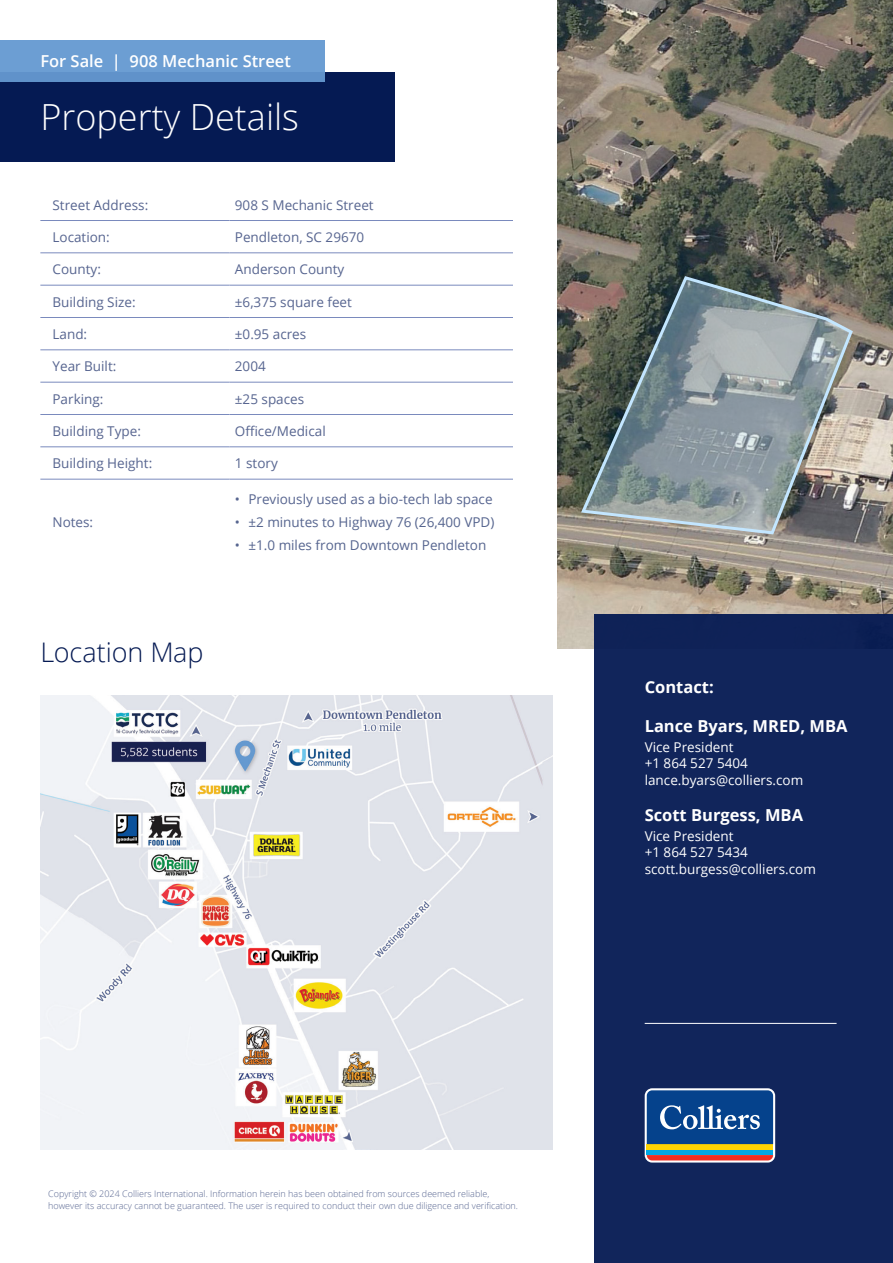
<style>
.page{position:relative;width:893px;height:1263px;background:#fff}
.page>*{position:absolute;margin:0;border:0;box-sizing:border-box;transform-origin:0 0}
.t1{font:300 36px "Open Sans";color:#fff}
.t2{font:300 27px "Open Sans";letter-spacing:-.005em;color:#051a53}
.t3{font:700 16.5px "Open Sans";color:#fff}
.t4{font:600 16.5px "Open Sans";color:#fff}
.t5{font:13.5px "Open Sans";color:#576590}
.t6{font:13.5px "Open Sans";color:#fff}
.t7{font:13.5px "Open Sans";color:#56658f}
.t8{font:300 9px/12px "Open Sans";color:#576590}
</style>
<div class="page">
<img style="left:557px;top:0;width:336px;height:648px">
<svg style="left:40px;top:252px;width:473px;height:227px"></svg>
<hr style="left:40px;top:220px;width:189px;height:1px;background:#7a8abd">
<hr style="left:229px;top:220px;width:284px;height:1px;background:#7a8abd">
<hr style="left:40px;top:253px;width:189px;height:1px;background:#7a8abd">
<hr style="left:229px;top:253px;width:284px;height:1px;background:#7a8abd">
<hr style="left:40px;top:285px;width:189px;height:1px;background:#7a8abd">
<hr style="left:229px;top:285px;width:284px;height:1px;background:#7a8abd">
<hr style="left:40px;top:317px;width:189px;height:1px;background:#7a8abd">
<hr style="left:229px;top:317px;width:284px;height:1px;background:#7a8abd">
<hr style="left:40px;top:350px;width:189px;height:1px;background:#7a8abd">
<hr style="left:229px;top:350px;width:284px;height:1px;background:#7a8abd">
<hr style="left:40px;top:382px;width:189px;height:1px;background:#7a8abd">
<hr style="left:229px;top:382px;width:284px;height:1px;background:#7a8abd">
<hr style="left:40px;top:414px;width:189px;height:1px;background:#7a8abd">
<hr style="left:40px;top:447px;width:189px;height:1px;background:#7a8abd">
<hr style="left:40px;top:479px;width:189px;height:1px;background:#7a8abd">
<hr style="left:229px;top:414px;width:284px;height:1px;background:#7a8abd">
<hr style="left:229px;top:447px;width:284px;height:1px;background:#7a8abd">
<hr style="left:229px;top:479px;width:284px;height:1px;background:#7a8abd">
<div style="left:594px;top:614px;width:299px;height:649px;background:#11255b"></div>
<img style="left:40px;top:695px;width:512px;height:454px">
<hr style="left:645px;top:1023px;width:192px;height:1px;background:#fff">
<svg style="left:645px;top:1088px;width:130px;height:74px"></svg>
<div style="left:647px;top:1149px;width:126px;height:6px;background:#00a8e4"></div>
<div style="left:647px;top:1144px;width:126px;height:5px;background:#fed503"></div>
<svg style="left:647px;top:1155px;width:126px;height:5px"></svg>
<svg style="left:647px;top:1090px;width:126px;height:54px;background:#215799"></svg>
<div style="left:0;top:72px;width:394px;height:90px;background:#051a53"></div>
<div style="left:0;top:40px;width:325px;height:42px;background:#6c9ed3"></div>
<img style="left:579px;top:274px;width:276px;height:262px">
<p class="t4" style="left:40px;top:50px;width:252px">For Sale | 908 Mechanic Street</p>
<p class="t1" style="left:40px;top:92px;width:260px">Property Details</p>
<p class="t5" style="left:53px;top:195px;width:97px">Street Address:</p>
<p class="t5" style="left:235px;top:195px;width:140px">908 S Mechanic Street</p>
<p class="t5" style="left:53px;top:228px;width:59px">Location:</p>
<p class="t5" style="left:235px;top:228px;width:131px">Pendleton, SC 29670</p>
<p class="t5" style="left:53px;top:260px;width:50px">County:</p>
<p class="t5" style="left:235px;top:260px;width:111px">Anderson County</p>
<p class="t5" style="left:53px;top:292px;width:85px">Building Size:</p>
<p class="t5" style="left:235px;top:292px;width:119px">±6,375 square feet</p>
<p class="t5" style="left:53px;top:325px;width:36px">Land:</p>
<p class="t5" style="left:235px;top:325px;width:73px">±0.95 acres</p>
<p class="t5" style="left:53px;top:357px;width:65px">Year Built:</p>
<p class="t5" style="left:235px;top:357px;width:32px">2004</p>
<p class="t5" style="left:53px;top:389px;width:52px">Parking:</p>
<p class="t5" style="left:235px;top:389px;width:71px">±25 spaces</p>
<p class="t5" style="left:53px;top:422px;width:90px">Building Type:</p>
<p class="t5" style="left:235px;top:422px;width:92px">Office/Medical</p>
<p class="t5" style="left:53px;top:454px;width:101px">Building Height:</p>
<p class="t5" style="left:235px;top:454px;width:44px">1 story</p>
<p class="t5" style="left:53px;top:513px;width:42px">Notes:</p>
<p class="t5" style="left:235px;top:490px;width:259px">• Previously used as a bio-tech lab space</p>
<p class="t7" style="left:235px;top:513px;width:261px">• ±2 minutes to Highway 76 (26,400 VPD)</p>
<p class="t7" style="left:235px;top:536px;width:253px">• ±1.0 miles from Downtown Pendleton</p>
<p class="t2" style="left:40px;top:633px;width:165px">Location Map</p>
<p class="t8" style="left:48px;top:1188px;width:471px">Copyright © 2024 Colliers International. Information herein has been obtained from sources deemed reliable, however its accuracy cannot be guaranteed. The user is required to conduct their own due diligence and verification.</p>
<p class="t3" style="left:645px;top:675px;width:71px">Contact:</p>
<p class="t3" style="left:645px;top:715px;width:204px">Lance Byars, MRED, MBA</p>
<p class="t6" style="left:645px;top:738px;width:90px">Vice President</p>
<p class="t6" style="left:645px;top:754px;width:105px">+1 864 527 5404</p>
<p class="t6" style="left:645px;top:771px;width:160px">lance.byars@colliers.com</p>
<p class="t3" style="left:645px;top:803px;width:160px">Scott Burgess, MBA</p>
<p class="t6" style="left:645px;top:826px;width:90px">Vice President</p>
<p class="t6" style="left:645px;top:843px;width:105px">+1 864 527 5434</p>
<p class="t6" style="left:645px;top:859px;width:173px">scott.burgess@colliers.com</p>
</div>
